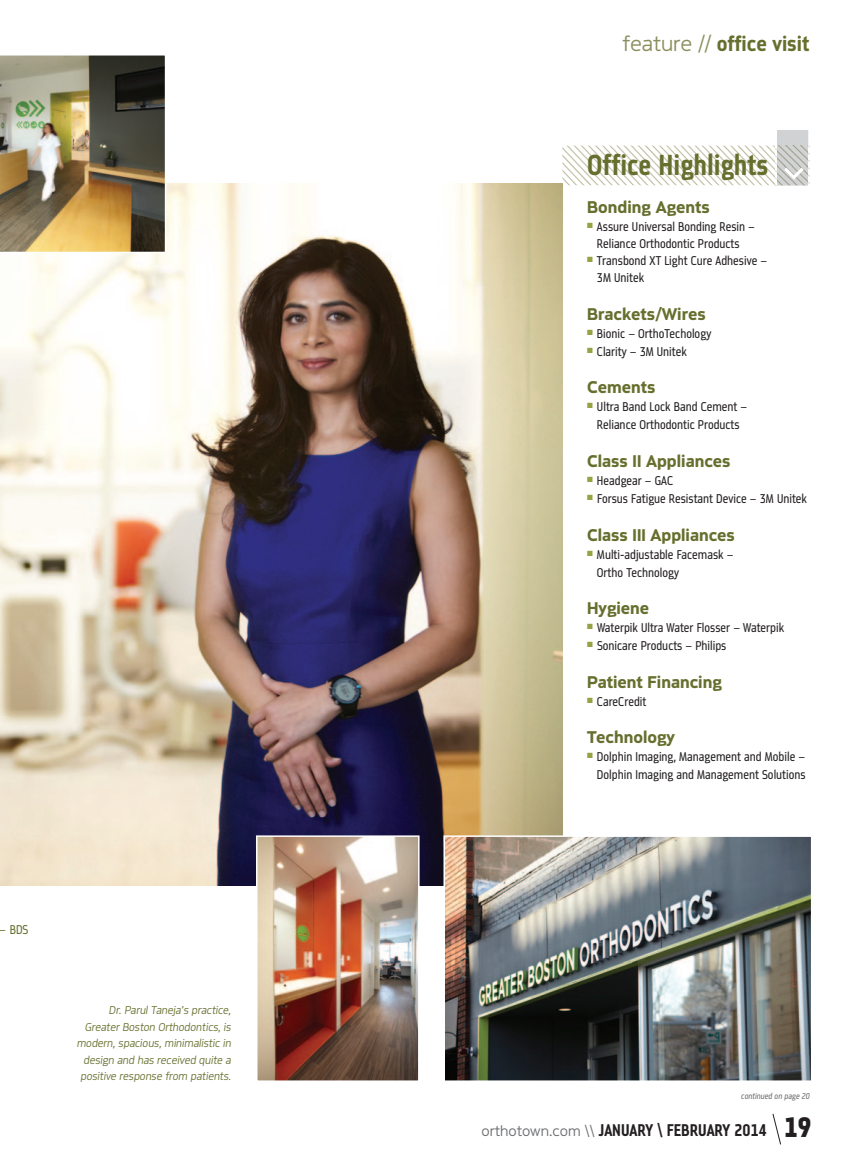
<style>
.page{position:relative;width:864px;height:1175px;background:#fff}
.page>*{position:absolute;margin:0;border:0;box-sizing:border-box;transform-origin:0 0}
.t1{font:700 30.75px "Metroflex Narrow";color:#676f2e}
.t2{font:700 22.5px "Metroflex Uni";color:#676f2e}
.t3{font:700 18px "Metroflex Wide";color:#676f2e}
.t4{font:700 18px "Metroflex Narrow";color:#231f20}
.t5{font:13.5px/18px "Metroflex Narrow";color:#231f20;text-align:center}
.t6{font:13.5px "Metroflex Narrow";color:#676f2e}
.t7{font:12px/16.5px "Metroflex Uni Lt Obl OSF";color:#676f2e;text-align:right}
.t8{font:italic 9px "Metroflex Narrow";color:#6c6d70}
.s1{font-family:"Metroflex Wide";font-weight:300;color:#8b8e5c}
.s2{font-family:"Metroflex Wide";font-weight:300;font-size:15.3px;color:#6c6d70}
.s3{font-family:"Metroflex Narrow Hvy";font-weight:400;font-size:30px}
</style>
<div class="page">
<img style="left:562px;top:146px;width:213px;height:39px">
<svg style="left:773px;top:1113px;width:8px;height:31px"></svg>
<img style="left:0;top:183px;width:563px;height:702px">
<img style="left:447px;top:838px;width:362px;height:241px">
<div style="left:444px;top:835px;width:368px;height:247px;border:2px solid #fff"></div>
<img style="left:0;top:55px;width:166px;height:198px">
<img style="left:259px;top:838px;width:158px;height:241px">
<div style="left:256px;top:835px;width:164px;height:247px;border:2px solid #fff"></div>
<svg style="left:775px;top:130px;width:35px;height:56px;background:#d1d2d0"></svg>
<p class="t6" style="left:0;top:924px;width:30px">– BDS</p>
<p class="t7" style="left:77px;top:1002px;width:156px">Dr. Parul Taneja’s practice,<br>Greater Boston Orthodontics, is modern, spacious, minimalistic in design and has received quite a positive response from patients.</p>
<h2 class="t2" style="left:622px;top:30px;width:188px"><span class="s1">feature //</span> office visit</h2>
<h1 class="t1" style="left:587px;top:153px;width:183px">Office Highlights</h1>
<h3 class="t3" style="left:587px;top:201px;width:124px">Bonding Agents</h3>
<p class="t5" style="left:587px;top:218px;width:169px;line-height:17.2px"><sup>■</sup> Assure Universal Bonding Resin –<br>Reliance Orthodontic Products</p>
<p class="t5" style="left:597px;top:253px;width:172px;line-height:17.2px;text-align:left;text-indent:-10px"><sup>■</sup> Transbond XT Light Cure Adhesive –<br>3M Unitek</p>
<h3 class="t3" style="left:587px;top:307px;width:120px">Brackets/Wires</h3>
<p class="t5" style="left:587px;top:325px;width:126px"><sup>■</sup> Bionic – OrthoTechology</p>
<p class="t5" style="left:587px;top:343px;width:101px"><sup>■</sup> Clarity – 3M Unitek</p>
<h3 class="t3" style="left:587px;top:381px;width:70px">Cements</h3>
<p class="t5" style="left:587px;top:399px;width:162px"><sup>■</sup> Ultra Band Lock Band Cement –<br>Reliance Orthodontic Products</p>
<h3 class="t3" style="left:587px;top:454px;width:145px">Class II Appliances</h3>
<p class="t5" style="left:587px;top:472px;width:87px"><sup>■</sup> Headgear – GAC</p>
<p class="t5" style="left:587px;top:490px;width:221px"><sup>■</sup> Forsus Fatigue Resistant Device – 3M Unitek</p>
<h3 class="t3" style="left:587px;top:528px;width:149px">Class III Appliances</h3>
<p class="t5" style="left:597px;top:546px;width:138px;text-align:left;text-indent:-10px"><sup>■</sup> Multi-adjustable Facemask –<br>Ortho Technology</p>
<h3 class="t3" style="left:587px;top:601px;width:64px">Hygiene</h3>
<p class="t5" style="left:587px;top:619px;width:198px"><sup>■</sup> Waterpik Ultra Water Flosser – Waterpik</p>
<p class="t5" style="left:587px;top:637px;width:141px"><sup>■</sup> Sonicare Products – Philips</p>
<h3 class="t3" style="left:587px;top:675px;width:136px">Patient Financing</h3>
<p class="t5" style="left:587px;top:693px;width:61px"><sup>■</sup> CareCredit</p>
<h3 class="t3" style="left:587px;top:730px;width:89px">Technology</h3>
<p class="t5" style="left:587px;top:748px;width:220px;text-align:right"><sup>■</sup> Dolphin Imaging, Management and Mobile –<br>Dolphin Imaging and Management Solutions</p>
<p class="t8" style="left:741px;top:1092px;width:70px">continued on page 20</p>
<h3 class="t4" style="left:482px;top:1123px;width:331px"><span class="s2">orthotown.com \\</span> JANUARY \ FEBRUARY 2014 <span class="s3">19</span></h3>
</div>
